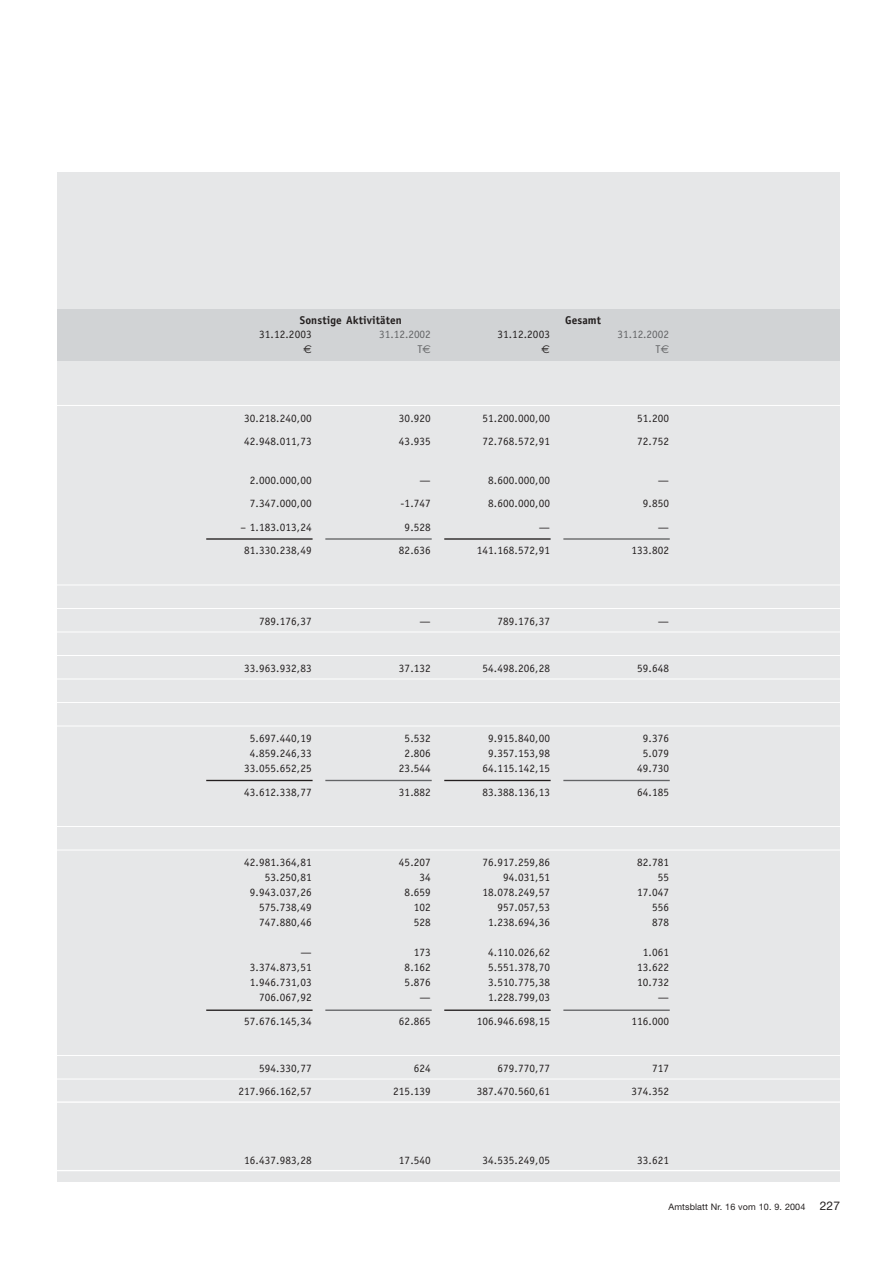
<style>
.page{position:relative;width:893px;height:1263px;background:#fff}
.page>*{position:absolute;margin:0;border:0;box-sizing:border-box;transform-origin:0 0}
.t1{font:11.25px "Officina Sans";letter-spacing:.01em;color:#231f1f}
.t2{font:700 11.25px "Officina Sans";letter-spacing:.01em;color:#231f1f}
.t3{font:11.25px "Officina Sans";color:#636466}
.t4{font:11.25px "Euro Sans";color:#231f1f}
.t5{font:9px "Helvetica Neue";letter-spacing:.01em;color:#231f1f}
.s1{font-family:"Euro Sans"}
.s2{font-size:12px}
</style>
<div class="page">
<div style="left:57px;top:173px;width:783px;height:1009px;background:#e6e7e8"></div>
<hr style="left:57px;top:405px;width:783px;height:1px;background:#fff">
<hr style="left:57px;top:585px;width:783px;height:1px;background:#fff">
<hr style="left:57px;top:608px;width:783px;height:1px;background:#fff">
<hr style="left:57px;top:632px;width:783px;height:1px;background:#fff">
<hr style="left:57px;top:655px;width:783px;height:1px;background:#fff">
<hr style="left:57px;top:679px;width:783px;height:1px;background:#fff">
<hr style="left:57px;top:702px;width:783px;height:1px;background:#fff">
<hr style="left:57px;top:726px;width:783px;height:1px;background:#fff">
<hr style="left:57px;top:826px;width:783px;height:1px;background:#fff">
<hr style="left:57px;top:850px;width:783px;height:1px;background:#fff">
<hr style="left:57px;top:1055px;width:783px;height:1px;background:#fff">
<hr style="left:57px;top:1079px;width:783px;height:1px;background:#fff">
<hr style="left:57px;top:1101px;width:783px;height:2px;background:#fff">
<hr style="left:57px;top:1170px;width:783px;height:1px;background:#fff">
<hr style="left:325px;top:1010px;width:106px;height:1px;background:#636466">
<hr style="left:206px;top:1010px;width:106px;height:1px;background:#231f1f">
<hr style="left:325px;top:780px;width:106px;height:1px;background:#636466">
<hr style="left:206px;top:780px;width:106px;height:1px;background:#231f1f">
<hr style="left:325px;top:538px;width:106px;height:2px;background:#636466">
<hr style="left:206px;top:538px;width:106px;height:2px;background:#231f1f">
<hr style="left:563px;top:1010px;width:106px;height:1px;background:#636466">
<hr style="left:444px;top:1010px;width:106px;height:1px;background:#231f1f">
<hr style="left:563px;top:780px;width:106px;height:1px;background:#636466">
<hr style="left:444px;top:780px;width:106px;height:1px;background:#231f1f">
<hr style="left:563px;top:538px;width:106px;height:2px;background:#636466">
<hr style="left:444px;top:538px;width:106px;height:2px;background:#231f1f">
<div style="left:57px;top:309px;width:783px;height:52px;background:#d1d3d5"></div>
<p class="t2" style="left:300px;top:315px;width:103px">Sonstige Aktivitäten</p>
<p class="t2" style="left:565px;top:315px;width:37px">Gesamt</p>
<p class="t1" style="left:259px;top:330px;width:54px">31.12.2003</p>
<p class="t3" style="left:379px;top:330px;width:53px">31.12.2002</p>
<p class="t1" style="left:497px;top:330px;width:54px">31.12.2003</p>
<p class="t3" style="left:617px;top:330px;width:53px">31.12.2002</p>
<p class="t4" style="left:303px;top:342px;width:10px">€</p>
<p class="t3" style="left:417px;top:345px;width:15px">T<span class="s1">€</span></p>
<p class="t4" style="left:541px;top:342px;width:10px">€</p>
<p class="t3" style="left:655px;top:345px;width:15px">T<span class="s1">€</span></p>
<p class="t1" style="left:244px;top:414px;width:69px">30.218.240,00</p>
<p class="t1" style="left:399px;top:414px;width:34px">30.920</p>
<p class="t1" style="left:482px;top:414px;width:69px">51.200.000,00</p>
<p class="t1" style="left:637px;top:414px;width:34px">51.200</p>
<p class="t1" style="left:244px;top:437px;width:69px">42.948.011,73</p>
<p class="t1" style="left:399px;top:437px;width:34px">43.935</p>
<p class="t1" style="left:482px;top:437px;width:69px">72.768.572,91</p>
<p class="t1" style="left:637px;top:437px;width:34px">72.752</p>
<p class="t1" style="left:250px;top:476px;width:63px">2.000.000,00</p>
<p class="t1" style="left:419px;top:476px;width:13px">—</p>
<p class="t1" style="left:488px;top:476px;width:63px">8.600.000,00</p>
<p class="t1" style="left:658px;top:476px;width:13px">—</p>
<p class="t1" style="left:250px;top:499px;width:63px">7.347.000,00</p>
<p class="t1" style="left:400px;top:499px;width:32px">-1.747</p>
<p class="t1" style="left:488px;top:499px;width:63px">8.600.000,00</p>
<p class="t1" style="left:643px;top:499px;width:28px">9.850</p>
<p class="t1" style="left:240px;top:523px;width:73px">– 1.183.013,24</p>
<p class="t1" style="left:404px;top:523px;width:28px">9.528</p>
<p class="t1" style="left:538px;top:523px;width:13px">—</p>
<p class="t1" style="left:658px;top:523px;width:13px">—</p>
<p class="t1" style="left:244px;top:546px;width:69px">81.330.238,49</p>
<p class="t1" style="left:399px;top:546px;width:34px">82.636</p>
<p class="t1" style="left:476px;top:546px;width:75px">141.168.572,91</p>
<p class="t1" style="left:631px;top:546px;width:39px">133.802</p>
<p class="t1" style="left:259px;top:617px;width:54px">789.176,37</p>
<p class="t1" style="left:419px;top:617px;width:13px">—</p>
<p class="t1" style="left:497px;top:617px;width:54px">789.176,37</p>
<p class="t1" style="left:658px;top:617px;width:13px">—</p>
<p class="t1" style="left:244px;top:664px;width:69px">33.963.932,83</p>
<p class="t1" style="left:399px;top:664px;width:34px">37.132</p>
<p class="t1" style="left:482px;top:664px;width:69px">54.498.206,28</p>
<p class="t1" style="left:637px;top:664px;width:34px">59.648</p>
<p class="t1" style="left:250px;top:734px;width:63px">5.697.440,19</p>
<p class="t1" style="left:404px;top:734px;width:28px">5.532</p>
<p class="t1" style="left:488px;top:734px;width:63px">9.915.840,00</p>
<p class="t1" style="left:643px;top:734px;width:28px">9.376</p>
<p class="t1" style="left:250px;top:749px;width:63px">4.859.246,33</p>
<p class="t1" style="left:404px;top:749px;width:28px">2.806</p>
<p class="t1" style="left:488px;top:749px;width:63px">9.357.153,98</p>
<p class="t1" style="left:643px;top:749px;width:28px">5.079</p>
<p class="t1" style="left:244px;top:764px;width:69px">33.055.652,25</p>
<p class="t1" style="left:399px;top:764px;width:34px">23.544</p>
<p class="t1" style="left:482px;top:764px;width:69px">64.115.142,15</p>
<p class="t1" style="left:637px;top:764px;width:34px">49.730</p>
<p class="t1" style="left:244px;top:788px;width:69px">43.612.338,77</p>
<p class="t1" style="left:399px;top:788px;width:34px">31.882</p>
<p class="t1" style="left:482px;top:788px;width:69px">83.388.136,13</p>
<p class="t1" style="left:637px;top:788px;width:34px">64.185</p>
<p class="t1" style="left:244px;top:858px;width:69px">42.981.364,81</p>
<p class="t1" style="left:399px;top:858px;width:34px">45.207</p>
<p class="t1" style="left:482px;top:858px;width:69px">76.917.259,86</p>
<p class="t1" style="left:637px;top:858px;width:34px">82.781</p>
<p class="t1" style="left:265px;top:873px;width:48px">53.250,81</p>
<p class="t1" style="left:419px;top:873px;width:13px">34</p>
<p class="t1" style="left:503px;top:873px;width:48px">94.031,51</p>
<p class="t1" style="left:657px;top:873px;width:13px">55</p>
<p class="t1" style="left:250px;top:888px;width:63px">9.943.037,26</p>
<p class="t1" style="left:404px;top:888px;width:28px">8.659</p>
<p class="t1" style="left:482px;top:888px;width:69px">18.078.249,57</p>
<p class="t1" style="left:637px;top:888px;width:34px">17.047</p>
<p class="t1" style="left:259px;top:903px;width:54px">575.738,49</p>
<p class="t1" style="left:414px;top:903px;width:19px">102</p>
<p class="t1" style="left:497px;top:903px;width:54px">957.057,53</p>
<p class="t1" style="left:652px;top:903px;width:19px">556</p>
<p class="t1" style="left:259px;top:918px;width:54px">747.880,46</p>
<p class="t1" style="left:414px;top:918px;width:19px">528</p>
<p class="t1" style="left:488px;top:918px;width:63px">1.238.694,36</p>
<p class="t1" style="left:652px;top:918px;width:19px">878</p>
<p class="t1" style="left:300px;top:948px;width:13px">—</p>
<p class="t1" style="left:414px;top:948px;width:19px">173</p>
<p class="t1" style="left:488px;top:948px;width:63px">4.110.026,62</p>
<p class="t1" style="left:643px;top:948px;width:28px">1.061</p>
<p class="t1" style="left:250px;top:963px;width:63px">3.374.873,51</p>
<p class="t1" style="left:404px;top:963px;width:28px">8.162</p>
<p class="t1" style="left:488px;top:963px;width:63px">5.551.378,70</p>
<p class="t1" style="left:637px;top:963px;width:34px">13.622</p>
<p class="t1" style="left:250px;top:978px;width:63px">1.946.731,03</p>
<p class="t1" style="left:404px;top:978px;width:28px">5.876</p>
<p class="t1" style="left:488px;top:978px;width:63px">3.510.775,38</p>
<p class="t1" style="left:637px;top:978px;width:34px">10.732</p>
<p class="t1" style="left:259px;top:993px;width:54px">706.067,92</p>
<p class="t1" style="left:419px;top:993px;width:13px">—</p>
<p class="t1" style="left:488px;top:993px;width:63px">1.228.799,03</p>
<p class="t1" style="left:658px;top:993px;width:13px">—</p>
<p class="t1" style="left:244px;top:1017px;width:69px">57.676.145,34</p>
<p class="t1" style="left:399px;top:1017px;width:34px">62.865</p>
<p class="t1" style="left:476px;top:1017px;width:75px">106.946.698,15</p>
<p class="t1" style="left:631px;top:1017px;width:39px">116.000</p>
<p class="t1" style="left:259px;top:1064px;width:54px">594.330,77</p>
<p class="t1" style="left:414px;top:1064px;width:19px">624</p>
<p class="t1" style="left:497px;top:1064px;width:54px">679.770,77</p>
<p class="t1" style="left:652px;top:1064px;width:19px">717</p>
<p class="t1" style="left:238px;top:1087px;width:75px">217.966.162,57</p>
<p class="t1" style="left:393px;top:1087px;width:39px">215.139</p>
<p class="t1" style="left:476px;top:1087px;width:75px">387.470.560,61</p>
<p class="t1" style="left:631px;top:1087px;width:39px">374.352</p>
<p class="t1" style="left:244px;top:1156px;width:69px">16.437.983,28</p>
<p class="t1" style="left:399px;top:1156px;width:34px">17.540</p>
<p class="t1" style="left:482px;top:1156px;width:69px">34.535.249,05</p>
<p class="t1" style="left:637px;top:1156px;width:34px">33.621</p>
<p class="t5" style="left:668px;top:1203px;width:173px">Amtsblatt Nr. 16 vom 10. 9. 2004 <span class="s2">227</span></p>
</div>
